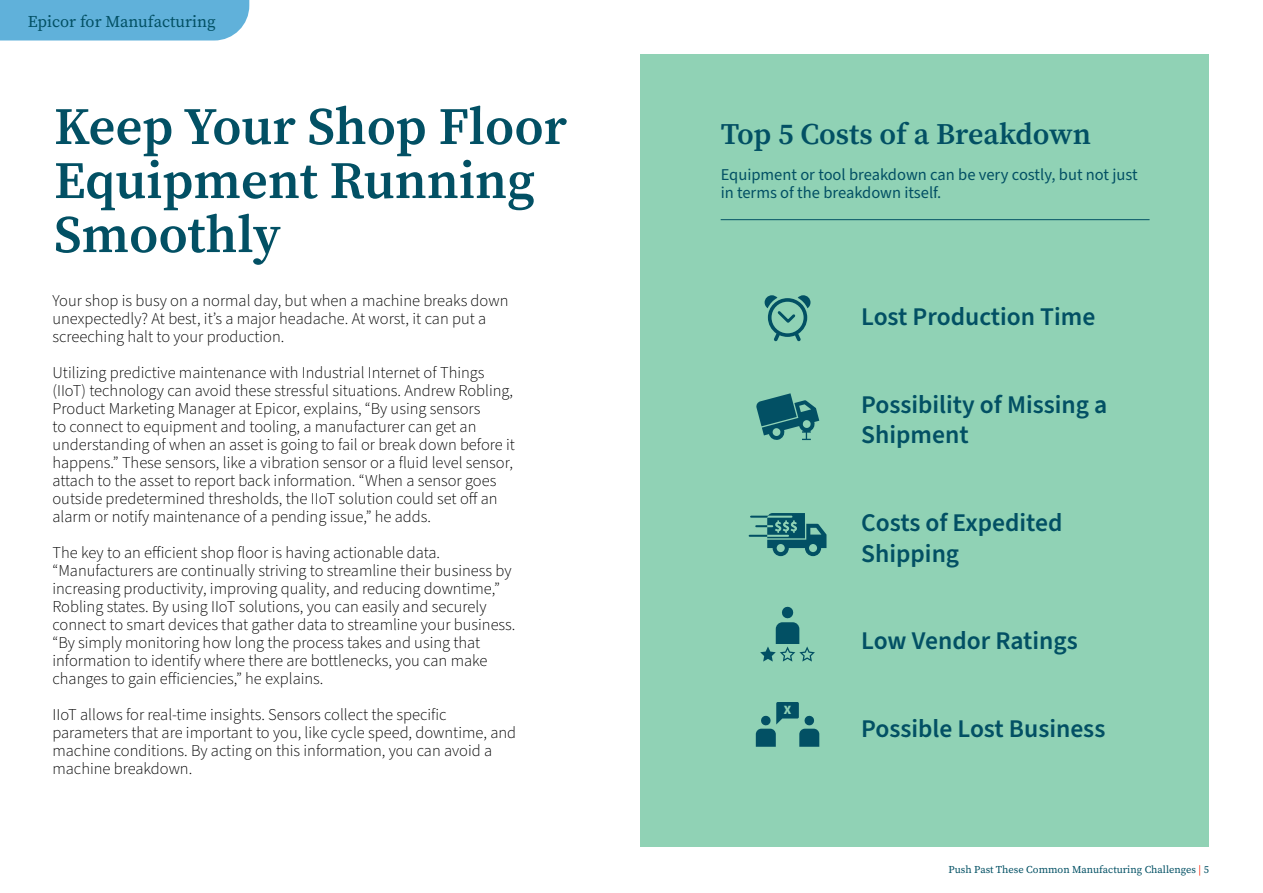
<style>
.page{position:relative;width:1263px;height:893px;background:#fff}
.page>*{position:absolute;margin:0;border:0;box-sizing:border-box;transform-origin:0 0}
.t1{font:600 52.5px/54px "Source Serif Pro";color:#025064}
.t2{font:600 30px "Source Serif Pro";color:#025064}
.t3{font:600 25.5px/30.6px "Source Sans Pro";color:#025064}
.t4{font:300 16.5px/18px "Source Sans Pro";color:#000}
.t5{font:16.5px/18px "Source Sans Pro";color:#025064}
.t6{font:16.5px "Source Serif Pro";color:#025064}
.t7{font:10.5px "Source Serif Pro";color:#025064}
.s1{color:#ff2102}
</style>
<div class="page">
<div style="left:640px;top:54px;width:569px;height:792px;background:#90d2b5"></div>
<hr style="left:721px;top:219px;width:428px;height:1px;background:#025064">
<svg style="left:765px;top:295px;width:45px;height:46px"></svg>
<svg style="left:756px;top:393px;width:63px;height:48px"></svg>
<hr style="left:750px;top:535px;width:38px;height:2px;background:#025064">
<hr style="left:751px;top:516px;width:40px;height:2px;background:#025064">
<svg style="left:756px;top:513px;width:70px;height:43px"></svg>
<svg style="left:760px;top:607px;width:55px;height:55px"></svg>
<svg style="left:756px;top:702px;width:63px;height:45px"></svg>
<div style="left:0;top:0;width:249px;height:41px;background:#60b1da"></div>
<p class="t6" style="left:28px;top:10px;width:189px">Epicor for Manufacturing</p>
<h1 class="t1" style="left:54px;top:99px;width:514px">Keep Your Shop Floor<br>Equipment Running<br>Smoothly</h1>
<p class="t4" style="left:52px;top:292px;width:457px">Your shop is busy on a normal day, but when a machine breaks down unexpectedly? At best, it’s a major headache. At worst, it can put a screeching halt to your production.</p>
<p class="t4" style="left:52px;top:364px;width:464px">Utilizing predictive maintenance with Industrial Internet of Things (IIoT) technology can avoid these stressful situations. Andrew Robling, Product Marketing Manager at Epicor, explains, “By using sensors<br>to connect to equipment and tooling, a manufacturer can get an understanding of when an asset is going to fail or break down before it happens.” These sensors, like a vibration sensor or a fluid level sensor, attach to the asset to report back information. “When a sensor goes outside predetermined thresholds, the IIoT solution could set off an alarm or notify maintenance of a pending issue,” he adds.</p>
<p class="t4" style="left:52px;top:544px;width:464px">The key to an efficient shop floor is having actionable data. “Manufacturers are continually striving to streamline their business by increasing productivity, improving quality, and reducing downtime,” Robling states. By using IIoT solutions, you can easily and securely connect to smart devices that gather data to streamline your business. “By simply monitoring how long the process takes and using that information to identify where there are bottlenecks, you can make changes to gain efficiencies,” he explains.</p>
<p class="t4" style="left:52px;top:706px;width:465px">IIoT allows for real-time insights. Sensors collect the specific parameters that are important to you, like cycle speed, downtime, and machine conditions. By acting on this information, you can avoid a machine breakdown.</p>
<h2 class="t2" style="left:721px;top:114px;width:372px">Top 5 Costs of a Breakdown</h2>
<p class="t5" style="left:721px;top:166px;width:419px">Equipment or tool breakdown can be very costly, but not just in terms of the breakdown itself.</p>
<h3 class="t3" style="left:861px;top:302px;width:236px">Lost Production Time</h3>
<h3 class="t3" style="left:861px;top:390px;width:248px">Possibility of Missing a<br>Shipment</h3>
<h3 class="t3" style="left:861px;top:508px;width:203px">Costs of Expedited<br>Shipping</h3>
<h3 class="t3" style="left:861px;top:626px;width:218px">Low Vendor Ratings</h3>
<h3 class="t3" style="left:861px;top:714px;width:246px">Possible Lost Business</h3>
<p class="t7" style="left:949px;top:862px;width:262px">Push Past These Common Manufacturing Challenges <span class="s1">|</span> 5</p>
</div>
